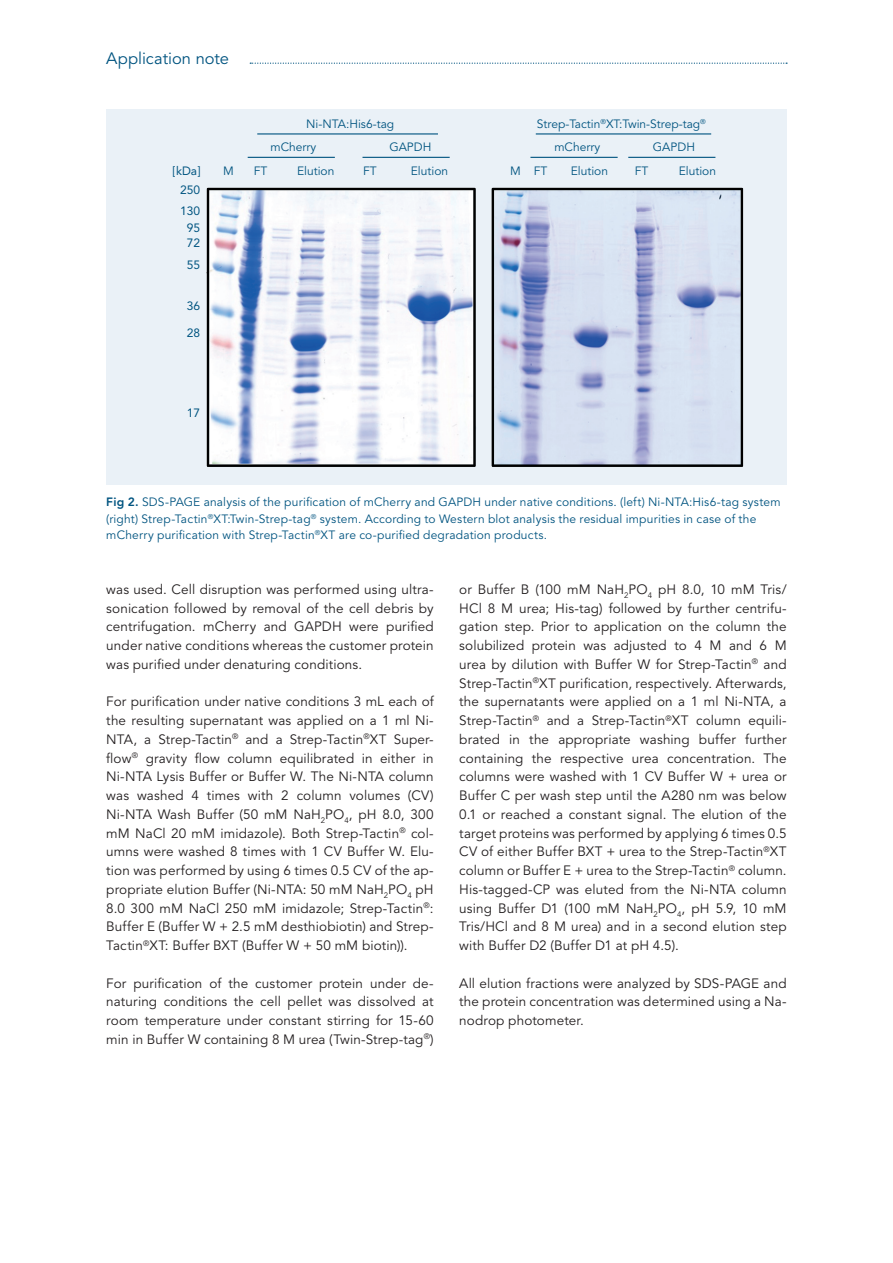
<style>
.page{position:relative;width:893px;height:1263px;background:#fff}
.page>*{position:absolute;margin:0;border:0;box-sizing:border-box;transform-origin:0 0}
.t1{font:16.5px "Avenir LT Std";color:#005480}
.Fließtext_Applicatio{font:13.5px/18.8px "Avenir LT Std";letter-spacing:.01em;color:#231f20;text-align:justify}
.Marginaltext_Grafikt{font:12px/16.5px "Avenir LT Std";letter-spacing:.015em;color:#005480}
.Marginal{font:12px "Avenir LT Std";color:#005480}
.Bildunterschrift{font:12px "Avenir LT Std";color:#005480}
.s1{font-weight:800}
</style>
<div class="page">
<svg style="left:250px;top:63px;width:537px;height:1px"></svg>
<div style="left:106px;top:109px;width:681px;height:375px;background:#eaf1f7"></div>
<img style="left:206px;top:187px;width:538px;height:280px">
<hr style="left:248px;top:157px;width:87px;height:1px;background:#005480">
<hr style="left:362px;top:157px;width:88px;height:1px;background:#005480">
<hr style="left:257px;top:133px;width:181px;height:1px;background:#005480">
<hr style="left:530px;top:157px;width:88px;height:1px;background:#005480">
<hr style="left:628px;top:157px;width:87px;height:1px;background:#005480">
<hr style="left:536px;top:133px;width:175px;height:1px;background:#005480">
<p class="t1" style="left:106px;top:49px;width:124px">Application note</p>
<p class="Marginal" style="left:306px;top:117px;width:90px">Ni-NTA:His6-tag</p>
<p class="Marginal" style="left:537px;top:117px;width:170px">Strep-Tactin<sup>®</sup>XT:Twin-Strep-tag<sup>®</sup></p>
<p class="Marginal" style="left:271px;top:140px;width:47px">mCherry</p>
<p class="Marginal" style="left:389px;top:140px;width:44px">GAPDH</p>
<p class="Marginal" style="left:554px;top:140px;width:47px">mCherry</p>
<p class="Marginal" style="left:653px;top:140px;width:44px">GAPDH</p>
<p class="Bildunterschrift" style="left:173px;top:163px;width:29px">[kDa]</p>
<p class="Bildunterschrift" style="left:180px;top:183px;width:22px">250</p>
<p class="Bildunterschrift" style="left:180px;top:204px;width:22px">130</p>
<p class="Bildunterschrift" style="left:187px;top:221px;width:15px">95</p>
<p class="Bildunterschrift" style="left:187px;top:236px;width:15px">72</p>
<p class="Bildunterschrift" style="left:187px;top:258px;width:15px">55</p>
<p class="Bildunterschrift" style="left:187px;top:299px;width:15px">36</p>
<p class="Bildunterschrift" style="left:187px;top:326px;width:15px">28</p>
<p class="Marginal" style="left:223px;top:164px;width:12px">M</p>
<p class="Marginal" style="left:254px;top:164px;width:15px">FT</p>
<p class="Marginal" style="left:297px;top:164px;width:39px">Elution</p>
<p class="Bildunterschrift" style="left:187px;top:406px;width:15px">17</p>
<p class="Marginal" style="left:363px;top:164px;width:15px">FT</p>
<p class="Marginal" style="left:411px;top:164px;width:39px">Elution</p>
<p class="Marginal" style="left:510px;top:164px;width:12px">M</p>
<p class="Marginal" style="left:534px;top:164px;width:15px">FT</p>
<p class="Marginal" style="left:571px;top:164px;width:39px">Elution</p>
<p class="Marginal" style="left:635px;top:164px;width:15px">FT</p>
<p class="Marginal" style="left:679px;top:164px;width:39px">Elution</p>
<p class="Marginaltext_Grafikt" style="left:106px;top:494px;width:676px"><span class="s1">Fig 2.</span> SDS-PAGE analysis of the purification of mCherry and GAPDH under native conditions. (left) Ni-NTA:His6-tag system (right) Strep-Tactin<sup>®</sup>XT:Twin-Strep-tag<sup>®</sup> system. According to Western blot analysis the residual impurities in case of the mCherry purification with Strep-Tactin<sup>®</sup>XT are co-purified degradation products.</p>
<p class="Fließtext_Applicatio" style="left:106px;top:580px;width:329px">was used. Cell disruption was performed using ultra&shy;sonication followed by removal of the cell debris by centrifugation. mCherry and GAPDH were purified under native conditions whereas the customer protein was purified under denaturing conditions.</p>
<p class="Fließtext_Applicatio" style="left:106px;top:693px;width:329px">For purification under native conditions 3 mL each of the resulting supernatant was applied on a 1 ml Ni-NTA, a Strep-Tactin<sup>®</sup> and a Strep-Tactin<sup>®</sup>XT Super&shy;flow<sup>®</sup> gravity flow column equilibrated in either in Ni-NTA Lysis Buffer or Buffer W. The Ni-NTA column was washed 4 times with 2 column volumes (CV)<br>Ni-NTA Wash Buffer (50 mM NaH<sub>2</sub>PO<sub>4</sub>, pH 8.0, 300 mM NaCl 20 mM imidazole). Both Strep-Tactin<sup>®</sup> col&shy;umns were washed 8 times with 1 CV Buffer W. Elu&shy;tion was performed by using 6 times 0.5 CV of the ap&shy;propriate elution Buffer (Ni-NTA: 50 mM NaH<sub>2</sub>PO<sub>4</sub> pH 8.0 300 mM NaCl 250 mM imidazole; Strep-Tactin<sup>®</sup>:<br>Buffer E (Buffer W + 2.5 mM desthiobiotin) and Strep-Tactin<sup>®</sup>XT: Buffer BXT (Buffer W + 50 mM biotin)).</p>
<p class="Fließtext_Applicatio" style="left:106px;top:974px;width:329px">For purification of the customer protein under de&shy;naturing conditions the cell pellet was dissolved at room temperature under constant stirring for 15-60 min in Buffer W containing 8 M urea (Twin-Strep-tag<sup>®</sup>)</p>
<p class="Fließtext_Applicatio" style="left:459px;top:580px;width:329px">or Buffer B (100 mM NaH<sub>2</sub>PO<sub>4</sub> pH 8.0, 10 mM Tris/ HCl 8 M urea; His-tag) followed by further centrifu&shy;gation step. Prior to application on the column the solubilized protein was adjusted to 4 M and 6 M urea by dilution with Buffer W for Strep-Tactin<sup>®</sup> and Strep-Tactin<sup>®</sup>XT purification, respectively. Afterwards, the supernatants were applied on a 1 ml Ni-NTA, a Strep-Tactin<sup>®</sup> and a Strep-Tactin<sup>®</sup>XT column equili&shy;brated in the appropriate washing buffer further containing the respective urea concentration. The columns were washed with 1 CV Buffer W + urea or Buffer C per wash step until the A280 nm was below 0.1 or reached a constant signal. The elution of the target proteins was performed by applying 6 times 0.5<br>CV of either Buffer BXT + urea to the Strep-Tactin<sup>®</sup>XT column or Buffer E + urea to the Strep-Tactin<sup>®</sup> column.<br>His-tagged-CP was eluted from the Ni-NTA column using Buffer D1 (100 mM NaH<sub>2</sub>PO<sub>4</sub>, pH 5.9, 10 mM Tris/HCl and 8 M urea) and in a second elution step with Buffer D2 (Buffer D1 at pH 4.5).</p>
<p class="Fließtext_Applicatio" style="left:459px;top:974px;width:329px">All elution fractions were analyzed by SDS-PAGE and the protein concentration was determined using a Na&shy;nodrop photometer.</p>
</div>
